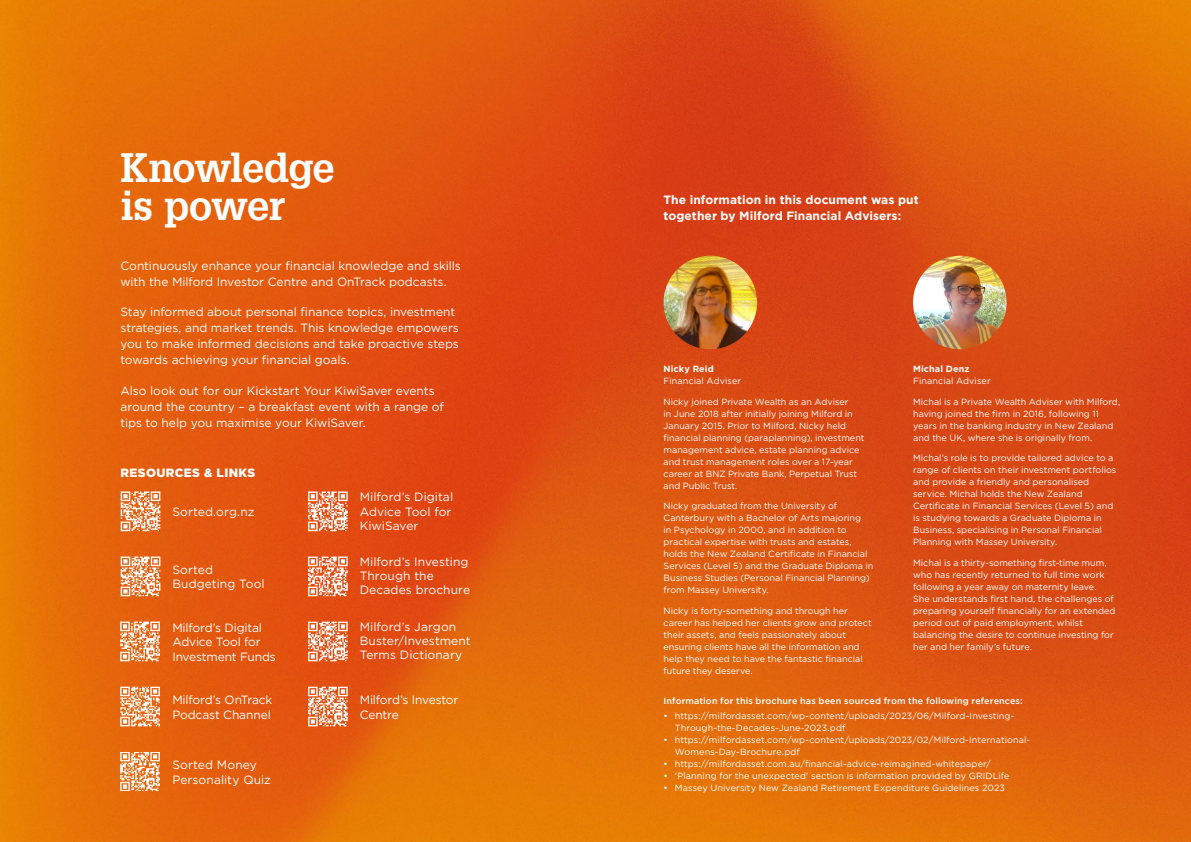
<style>
.page{position:relative;width:1191px;height:842px;background:#fff}
.page>*{position:absolute;margin:0;border:0;box-sizing:border-box;transform-origin:0 0}
.t1{font:700 40px/38px "Glypha LT Pro";letter-spacing:-.025em;color:#fff}
.t2{font:12px/14.4px "Gotham";letter-spacing:-.005em;color:#fff}
.t3{font:700 12px/16px "Gotham";letter-spacing:.005em;color:#fff}
.t4{font:900 12px "Gotham";letter-spacing:.03em;color:#fff}
.t5{font:9px/12px "Gotham";color:#fff}
.t6{font:500 9px "Gotham";letter-spacing:.01em;color:#fff}
.t7{font:700 9px "Gotham";letter-spacing:.015em;color:#fff}
</style>
<div class="page">
<img style="left:0;top:0;width:1191px;height:842px">
<img style="left:663px;top:256px;width:94px;height:93px;border-radius:47px">
<img style="left:913px;top:256px;width:93px;height:93px;border-radius:47px">
<svg style="left:121px;top:556px;width:39px;height:40px"></svg>
<svg style="left:120px;top:622px;width:40px;height:39px"></svg>
<svg style="left:120px;top:687px;width:40px;height:39px"></svg>
<svg style="left:308px;top:491px;width:40px;height:40px"></svg>
<svg style="left:308px;top:556px;width:40px;height:40px"></svg>
<svg style="left:121px;top:491px;width:39px;height:40px"></svg>
<svg style="left:308px;top:622px;width:40px;height:39px"></svg>
<svg style="left:308px;top:687px;width:40px;height:39px"></svg>
<svg style="left:120px;top:752px;width:40px;height:39px"></svg>
<h1 class="t1" style="left:120px;top:147px;width:216px">Knowledge is power</h1>
<h2 class="t2" style="left:120px;top:258px;width:342px;line-height:16px">Continuously enhance your financial knowledge and skills with the Milford Investor Centre and OnTrack podcasts.</h2>
<h2 class="t2" style="left:120px;top:304px;width:340px;line-height:16px">Stay informed about personal finance topics, investment strategies, and market trends. This knowledge empowers you to make informed decisions and take proactive steps towards achieving your financial goals.</h2>
<h2 class="t2" style="left:120px;top:382px;width:325px;line-height:16px">Also look out for our Kickstart Your KiwiSaver events around the country – a breakfast event with a range of tips to help you maximise your KiwiSaver.</h2>
<h2 class="t4" style="left:120px;top:465px;width:136px">RESOURCES &amp; LINKS</h2>
<h2 class="t2" style="left:172px;top:504px;width:84px">Sorted.org.nz</h2>
<h2 class="t2" style="left:172px;top:562px;width:94px">Sorted<br>Budgeting Tool</h2>
<h2 class="t2" style="left:172px;top:620px;width:105px">Milford’s Digital<br>Advice Tool for<br>Investment Funds</h2>
<h2 class="t2" style="left:172px;top:692px;width:101px">Milford’s OnTrack<br>Podcast Channel</h2>
<h2 class="t2" style="left:172px;top:757px;width:100px">Sorted Money<br>Personality Quiz</h2>
<h2 class="t2" style="left:360px;top:489px;width:95px">Milford’s Digital<br>Advice Tool for<br>KiwiSaver</h2>
<h2 class="t2" style="left:360px;top:554px;width:112px">Milford’s Investing<br>Through the<br>Decades brochure</h2>
<h2 class="t2" style="left:360px;top:619px;width:113px">Milford’s Jargon<br>Buster/Investment<br>Terms Dictionary</h2>
<h2 class="t2" style="left:360px;top:692px;width:100px">Milford’s Investor<br>Centre</h2>
<h2 class="t3" style="left:663px;top:191px;width:257px">The information in this document was put together by Milford Financial Advisers:</h2>
<p class="t7" style="left:663px;top:363px;width:52px">Nicky Reid</p>
<p class="t5" style="left:663px;top:375px;width:79px">Financial Adviser</p>
<p class="t5" style="left:663px;top:395px;width:202px">Nicky joined Private Wealth as an Adviser<br>in June 2018 after initially joining Milford in January 2015. Prior to Milford, Nicky held financial planning (paraplanning), investment management advice, estate planning advice and trust management roles over a 17-year career at BNZ Private Bank, Perpetual Trust and Public Trust.</p>
<p class="t5" style="left:663px;top:500px;width:211px">Nicky graduated from the University of Canterbury with a Bachelor of Arts majoring<br>in Psychology in 2000, and in addition to practical expertise with trusts and estates, holds the New Zealand Certificate in Financial Services (Level 5) and the Graduate Diploma in Business Studies (Personal Financial Planning) from Massey University.</p>
<p class="t5" style="left:663px;top:604px;width:210px">Nicky is forty-something and through her career has helped her clients grow and protect their assets, and feels passionately about ensuring clients have all the information and help they need to have the fantastic financial future they deserve.</p>
<p class="t7" style="left:913px;top:363px;width:58px">Michal Denz</p>
<p class="t5" style="left:913px;top:375px;width:79px">Financial Adviser</p>
<p class="t5" style="left:913px;top:395px;width:209px">Michal is a Private Wealth Adviser with Milford, having joined the firm in 2016, following 11 years in the banking industry in New Zealand and the UK, where she is originally from.</p>
<p class="t5" style="left:913px;top:452px;width:205px">Michal’s role is to provide tailored advice to a range of clients on their investment portfolios and provide a friendly and personalised service. Michal holds the New Zealand Certificate in Financial Services (Level 5) and is studying towards a Graduate Diploma in Business, specialising in Personal Financial Planning with Massey University.</p>
<p class="t5" style="left:913px;top:556px;width:204px">Michal is a thirty-something first-time mum, who has recently returned to full time work following a year away on maternity leave.<br>She understands first hand, the challenges of preparing yourself financially for an extended period out of paid employment, whilst balancing the desire to continue investing for her and her family’s future.</p>
<p class="t6" style="left:663px;top:695px;width:361px">Information for this brochure has been sourced from the following references:</p>
<p class="t5" style="left:675px;top:709px;width:341px;text-indent:-11px">• https://milfordasset.com/wp-content/uploads/2023/06/Milford-Investing-<br>Through-the-Decades-June-2023.pdf</p>
<p class="t5" style="left:675px;top:733px;width:357px;text-indent:-11px">• https://milfordasset.com/wp-content/uploads/2023/02/Milford-International-<br>Womens-Day-Brochure.pdf</p>
<p class="t5" style="left:663px;top:757px;width:329px">• https://milfordasset.com.au/financial-advice-reimagined-whitepaper/</p>
<p class="t5" style="left:663px;top:769px;width:347px">• ‘Planning for the unexpected’ section is information provided by GRIDLife</p>
<p class="t5" style="left:663px;top:781px;width:343px">• Massey University New Zealand Retirement Expenditure Guidelines 2023</p>
</div>
